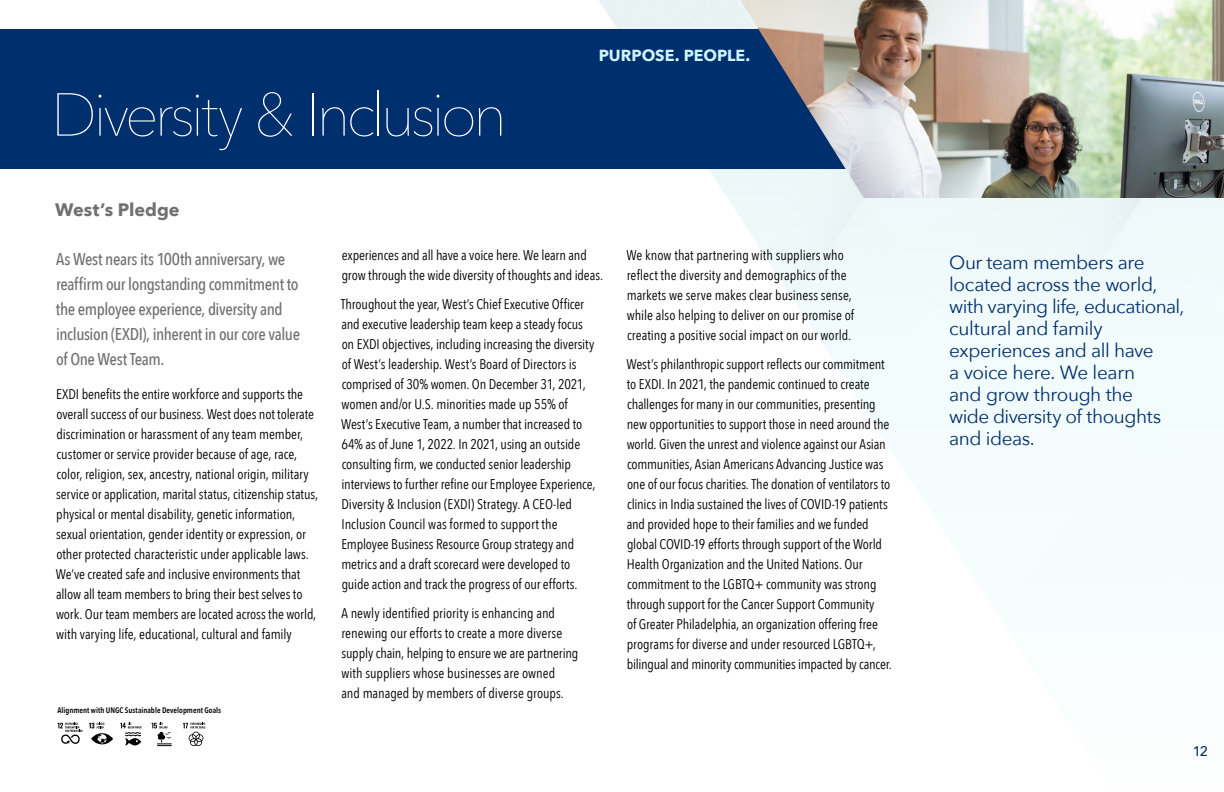
<style>
.page{position:relative;width:1224px;height:792px;background:#fff}
.page>*{position:absolute;margin:0;border:0;box-sizing:border-box;transform-origin:0 0}
.t1{font:200 60px "Avenir Next";letter-spacing:-.07em;color:#fff}
.t2{font:19px/22px "Avenir Next";letter-spacing:-.025em;color:#002f6d}
.t3{font:700 18px "Avenir Next";color:#707070}
.t4{font:500 17px/25px "Avenir Next Condensed";letter-spacing:-.025em;color:#707070}
.t5{font:700 16px "Avenir Next";color:#cff5fa}
.t6{font:14px/20px "Avenir Next Condensed";letter-spacing:-.01em;color:#000}
.t7{font:500 14px "Avenir Next";color:#002f6d}
.t8{font:600 8px "Avenir Next Condensed";letter-spacing:.005em;color:#000}
</style>
<div class="page">
<div style="left:0;top:29px;width:1224px;height:140px;background:#002f6d"></div>
<svg style="left:58px;top:723px;width:24px;height:21px"></svg>
<svg style="left:89px;top:723px;width:24px;height:21px"></svg>
<svg style="left:120px;top:723px;width:21px;height:22px"></svg>
<svg style="left:152px;top:723px;width:20px;height:23px"></svg>
<svg style="left:183px;top:723px;width:22px;height:23px"></svg>
<img style="left:740px;top:0;width:484px;height:198px">
<p class="t1" style="left:51px;top:64px;width:458px">Diversity &amp; Inclusion</p>
<p class="t5" style="left:599px;top:41px;width:153px">PURPOSE. PEOPLE.</p>
<p class="t3" style="left:55px;top:194px;width:126px">West’s Pledge</p>
<p class="t4" style="left:56px;top:247px;width:246px">As West nears its 100th anniversary, we reaffirm our longstanding commitment to the employee experience, diversity and inclusion (EXDI), inherent in our core value of One West Team.</p>
<p class="t6" style="left:56px;top:383px;width:264px">EXDI benefits the entire workforce and supports the overall success of our business. West does not tolerate discrimination or harassment of any team member, customer or service provider because of age, race, color, religion, sex, ancestry, national origin, military service or application, marital status, citizenship status, physical or mental disability, genetic information, sexual orientation, gender identity or expression, or other protected characteristic under applicable laws.<br>We’ve created safe and inclusive environments that allow all team members to bring their best selves to work. Our team members are located across the world, with varying life, educational, cultural and family</p>
<p class="t8" style="left:57px;top:703px;width:165px">Alignment with UNGC Sustainable Development Goals</p>
<p class="t6" style="left:342px;top:244px;width:263px">experiences and all have a voice here. We learn and grow through the wide diversity of thoughts and ideas.</p>
<p class="t6" style="left:341px;top:293px;width:256px">Throughout the year, West’s Chief Executive Officer and executive leadership team keep a steady focus on EXDI objectives, including increasing the diversity of West’s leadership. West’s Board of Directors is comprised of 30% women. On December 31, 2021, women and/or U.S. minorities made up 55% of West’s Executive Team, a number that increased to 64% as of June 1, 2022. In 2021, using an outside consulting firm, we conducted senior leadership interviews to further refine our Employee Experience, Diversity &amp; Inclusion (EXDI) Strategy. A CEO-led Inclusion Council was formed to support the Employee Business Resource Group strategy and metrics and a draft scorecard were developed to guide action and track the progress of our efforts.</p>
<p class="t6" style="left:341px;top:602px;width:239px">A newly identified priority is enhancing and renewing our efforts to create a more diverse supply chain, helping to ensure we are partnering with suppliers whose businesses are owned<br>and managed by members of diverse groups.</p>
<p class="t6" style="left:627px;top:244px;width:229px">We know that partnering with suppliers who reflect the diversity and demographics of the markets we serve makes clear business sense, while also helping to deliver on our promise of creating a positive social impact on our world.</p>
<p class="t6" style="left:627px;top:353px;width:267px">West’s philanthropic support reflects our commitment to EXDI. In 2021, the pandemic continued to create challenges for many in our communities, presenting new opportunities to support those in need around the world. Given the unrest and violence against our Asian communities, Asian Americans Advancing Justice was one of our focus charities. The donation of ventilators to clinics in India sustained the lives of COVID-19 patients and provided hope to their families and we funded global COVID-19 efforts through support of the World Health Organization and the United Nations. Our commitment to the LGBTQ+ community was strong through support for the Cancer Support Community<br>of Greater Philadelphia, an organization offering free programs for diverse and under resourced LGBTQ+, bilingual and minority communities impacted by cancer.</p>
<p class="t2" style="left:949px;top:251px;width:237px">Our team members are located across the world, with varying life, educational, cultural and family experiences and all have<br>a voice here. We learn<br>and grow through the<br>wide diversity of thoughts and ideas.</p>
<p class="t7" style="left:1193px;top:739px;width:17px">12</p>
</div>
